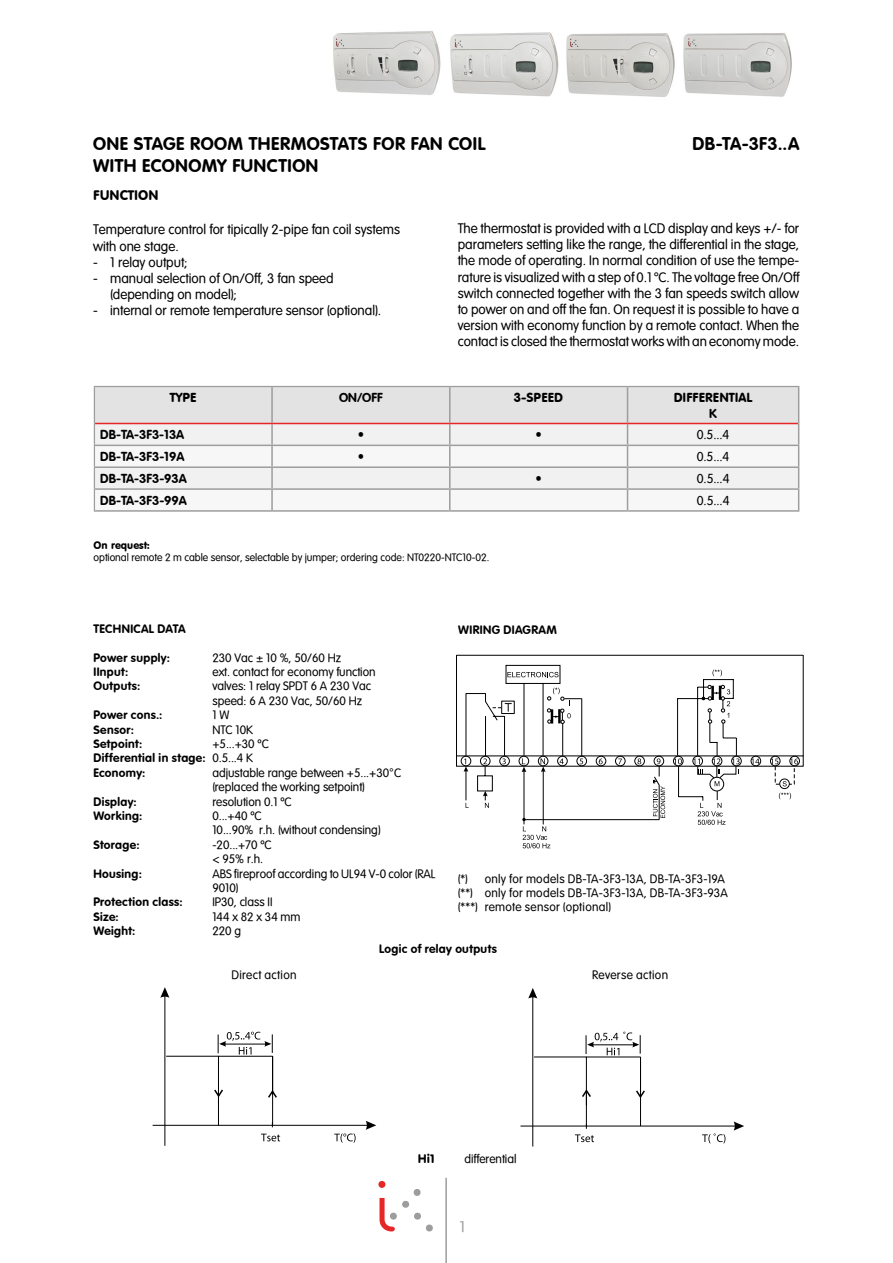
<style>
.page{position:relative;width:893px;height:1263px;background:#fff}
.page>*{position:absolute;margin:0;border:0;box-sizing:border-box;transform-origin:0 0}
.t1{font:700 18px/21.6px "VAG Rounded";letter-spacing:.025em;color:#000}
.t2{font:15px "VAG Rounded Lt Normal";color:#9d9d9c}
.t3{font:13.5px/16.2px "VAG Rounded Lt Normal";color:#000}
.t4{font:13.5px "VAG Rounded BT";color:#000}
.t5{font:700 12.75px "VAG Rounded";color:#000}
.t6{font:12.75px "VAG Rounded Lt Normal";color:#000}
.t7{font:12.75px "VAG Rounded BT";color:#000}
.t8{font:12px/14.4px "VAG Rounded Lt Normal";color:#000}
.t9{font:700 12px/14.4px "VAG Rounded";letter-spacing:.03em;color:#000}
.t10{font:12px/14.4px "VAG Rounded Lt Normal";letter-spacing:.025em;color:#000}
.t11{font:12px "VAG Rounded Lt Normal";letter-spacing:.03em;color:#000}
.t12{font:12px "VAG Rounded BT";color:#000}
.t13{font:10.5px "VAG Rounded Lt Normal";color:#000}
.t14{font:10.5px "VAG Rounded BT";color:#000}
.s1{font-family:"VAG Rounded BT"}
.s2{font-family:"VAG Rounded Lt Normal";font-weight:400}
</style>
<div class="page">
<hr style="left:445px;top:1178px;width:2px;height:85px;background:#9d9d9c">
<svg style="left:378px;top:1181px;width:55px;height:51px"></svg>
<img style="left:683px;top:33px;width:109px;height:64px">
<img style="left:566px;top:33px;width:109px;height:64px">
<img style="left:450px;top:32px;width:109px;height:65px">
<img style="left:333px;top:31px;width:108px;height:64px">
<div style="left:673px;top:756px;width:10px;height:10px;border:1px solid #000;border-radius:50%"></div>
<div style="left:731px;top:756px;width:11px;height:10px;border:1px solid #000;border-radius:50%"></div>
<div style="left:751px;top:756px;width:10px;height:10px;border:1px solid #000;border-radius:50%"></div>
<div style="left:770px;top:756px;width:10px;height:10px;border:1px solid #000;border-radius:50%"></div>
<div style="left:789px;top:756px;width:11px;height:10px;border:1px solid #000;border-radius:50%"></div>
<svg style="left:752px;top:758px;width:7px;height:6px"></svg>
<svg style="left:771px;top:758px;width:7px;height:6px"></svg>
<svg style="left:790px;top:758px;width:8px;height:6px"></svg>
<div style="left:654px;top:756px;width:10px;height:10px;border:1px solid #000;border-radius:50%"></div>
<div style="left:461px;top:756px;width:10px;height:10px;border:1px solid #000;border-radius:50%"></div>
<div style="left:576px;top:756px;width:11px;height:10px;border:1px solid #000;border-radius:50%"></div>
<div style="left:596px;top:756px;width:10px;height:10px;border:1px solid #000;border-radius:50%"></div>
<div style="left:615px;top:756px;width:10px;height:10px;border:1px solid #000;border-radius:50%"></div>
<svg style="left:599px;top:758px;width:4px;height:6px"></svg>
<svg style="left:618px;top:758px;width:4px;height:6px"></svg>
<div style="left:634px;top:756px;width:11px;height:10px;border:1px solid #000;border-radius:50%"></div>
<svg style="left:637px;top:758px;width:4px;height:6px"></svg>
<svg style="left:780px;top:779px;width:9px;height:10px"></svg>
<div style="left:779px;top:778px;width:11px;height:11px;border:1px solid #000;border-radius:50%"></div>
<svg style="left:783px;top:781px;width:4px;height:5px"></svg>
<svg style="left:779px;top:793px;width:12px;height:6px"></svg>
<hr style="left:456px;top:655px;width:347px;height:1px;background:#000">
<hr style="left:456px;top:655px;width:1px;height:101px;background:#000">
<hr style="left:803px;top:655px;width:1px;height:101px;background:#000">
<hr style="left:659px;top:785px;width:1px;height:35px;background:#000">
<hr style="left:525px;top:819px;width:134px;height:1px;background:#000">
<svg style="left:464px;top:665px;width:119px;height:183px"></svg>
<svg style="left:674px;top:670px;width:66px;height:155px"></svg>
<svg style="left:653px;top:758px;width:12px;height:60px"></svg>
<hr style="left:164px;top:992px;width:1px;height:154px;background:#000">
<svg style="left:160px;top:987px;width:9px;height:11px"></svg>
<hr style="left:153px;top:1125px;width:215px;height:1px;background:#000">
<svg style="left:366px;top:1121px;width:10px;height:9px"></svg>
<hr style="left:166px;top:1056px;width:52px;height:1px;background:#000">
<svg style="left:261px;top:1134px;width:19px;height:7px"></svg>
<svg style="left:334px;top:1133px;width:22px;height:9px"></svg>
<svg style="left:213px;top:1032px;width:65px;height:95px"></svg>
<hr style="left:532px;top:993px;width:1px;height:153px;background:#000">
<svg style="left:528px;top:988px;width:9px;height:10px"></svg>
<hr style="left:520px;top:1125px;width:216px;height:1px;background:#000">
<svg style="left:734px;top:1121px;width:10px;height:9px"></svg>
<svg style="left:702px;top:1133px;width:23px;height:10px"></svg>
<svg style="left:533px;top:1032px;width:113px;height:110px"></svg>
<svg style="left:95px;top:387px;width:704px;height:123px"></svg>
<hr style="left:94px;top:510px;width:178px;height:2px;background:#9d9d9c">
<hr style="left:272px;top:510px;width:178px;height:2px;background:#9d9d9c">
<hr style="left:450px;top:510px;width:177px;height:2px;background:#9d9d9c">
<hr style="left:627px;top:510px;width:172px;height:2px;background:#9d9d9c">
<hr style="left:95px;top:423px;width:177px;height:1px;background:#e52727">
<hr style="left:272px;top:423px;width:178px;height:1px;background:#e52727">
<hr style="left:450px;top:423px;width:177px;height:1px;background:#e52727">
<hr style="left:627px;top:423px;width:171px;height:1px;background:#e52727">
<div style="left:92px;top:384px;width:725px;height:144px;border:2px solid #fff"></div>
<h1 class="t1" style="left:692px;top:133px;width:109px">DB-TA-3F3..A</h1>
<h1 class="t1" style="left:93px;top:133px;width:394px">ONE STAGE ROOM THERMOSTATS FOR FAN COIL<br>WITH ECONOMY FUNCTION</h1>
<p class="t4" style="left:93px;top:187px;width:67px">FUNCTION</p>
<p class="t3" style="left:93px;top:222px;width:308px">Temperature control for tipically 2-pipe fan coil systems with one stage.</p>
<p class="t3" style="left:93px;top:254px;width:96px">- 1 relay output;</p>
<p class="t3" style="left:110px;top:270px;width:225px;text-indent:-17px">- manual selection of On/Off, 3 fan speed (depending on model);</p>
<p class="t3" style="left:93px;top:303px;width:289px">- internal or remote temperature sensor (optional).</p>
<p class="t3" style="left:458px;top:220px;width:343px;text-align:justify">The thermostat is provided with a LCD display and keys +/- for parameters setting like the range, the differential in the stage, the mode of operating. In normal condition of use the tempe&shy;rature is visualized with a step of 0.1 <span class="s1">°</span>C. The voltage free On/Off switch connected together with the 3 fan speeds switch allow to power on and off the fan. On request it is possible to have a version with economy function by a remote contact. When the contact is closed the thermostat works with an economy mode.</p>
<p class="t7" style="left:170px;top:389px;width:28px">TYPE</p>
<p class="t5" style="left:339px;top:390px;width:45px">ON/OFF</p>
<p class="t7" style="left:514px;top:389px;width:50px">3-SPEED</p>
<p class="t7" style="left:674px;top:390px;width:80px">DIFFERENTIAL</p>
<p class="t5" style="left:709px;top:405px;width:9px">K</p>
<p class="t5" style="left:100px;top:427px;width:86px">DB-TA-3F3-13A</p>
<p class="t6" style="left:358px;top:428px;width:8px">•</p>
<p class="t6" style="left:535px;top:428px;width:8px">•</p>
<p class="t6" style="left:697px;top:428px;width:34px">0.5...4</p>
<p class="t5" style="left:100px;top:449px;width:86px">DB-TA-3F3-19A</p>
<p class="t6" style="left:358px;top:450px;width:8px">•</p>
<p class="t6" style="left:697px;top:450px;width:34px">0.5...4</p>
<p class="t5" style="left:100px;top:471px;width:88px">DB-TA-3F3-93A</p>
<p class="t6" style="left:535px;top:471px;width:8px">•</p>
<p class="t6" style="left:697px;top:471px;width:34px">0.5...4</p>
<p class="t5" style="left:100px;top:493px;width:88px">DB-TA-3F3-99A</p>
<p class="t6" style="left:697px;top:493px;width:34px">0.5...4</p>
<p class="t14" style="left:94px;top:538px;width:58px">On request:</p>
<p class="t13" style="left:94px;top:552px;width:397px">optional remote 2 m cable sensor, selectable by jumper; ordering code: NT0220-NTC10-02.</p>
<p class="t9" style="left:93px;top:621px;width:94px">TECHNICAL DATA</p>
<p class="t9" style="left:93px;top:650px;width:78px">Power supply:</p>
<p class="t8" style="left:212px;top:650px;width:130px">230 Vac ± 10 %, 50/60 Hz</p>
<p class="t9" style="left:93px;top:664px;width:36px">IInput:</p>
<p class="t8" style="left:212px;top:665px;width:165px">ext. contact for economy function</p>
<p class="t9" style="left:93px;top:679px;width:48px">Outputs:</p>
<p class="t8" style="left:212px;top:679px;width:160px">valves: 1 relay SPDT 6 A 230 Vac speed: 6 A 230 Vac, 50/60 Hz</p>
<p class="t9" style="left:93px;top:708px;width:71px">Power cons.:</p>
<p class="t8" style="left:212px;top:708px;width:18px">1 W</p>
<p class="t9" style="left:93px;top:722px;width:42px">Sensor:</p>
<p class="t8" style="left:212px;top:722px;width:42px">NTC 10K</p>
<p class="t9" style="left:93px;top:736px;width:50px">Setpoint:</p>
<p class="t8" style="left:212px;top:737px;width:58px">+5...+30 ºC</p>
<p class="t9" style="left:93px;top:751px;width:161px">Differential in stage: <span class="s2">0.5...4 K<br></span>Economy:</p>
<p class="t8" style="left:212px;top:765px;width:190px">adjustable range between +5...+30°C (replaced the working setpoint)</p>
<p class="t9" style="left:458px;top:622px;width:100px">WIRING DIAGRAM</p>
<p class="t9" style="left:93px;top:794px;width:45px">Display:</p>
<p class="t8" style="left:212px;top:794px;width:81px">resolution 0.1 ºC</p>
<p class="t9" style="left:93px;top:808px;width:50px">Working:</p>
<p class="t8" style="left:212px;top:809px;width:170px">0...+40 ºC<br>10...90% r.h. (without condensing)</p>
<p class="t9" style="left:93px;top:837px;width:48px">Storage:</p>
<p class="t8" style="left:212px;top:837px;width:61px">-20...+70 ºC &lt; 95% r.h.</p>
<p class="t9" style="left:93px;top:866px;width:50px">Housing:</p>
<p class="t8" style="left:212px;top:866px;width:225px">ABS fireproof according to UL94 V-0 color (RAL<br>9010)</p>
<p class="t9" style="left:93px;top:895px;width:91px">Protection class:</p>
<p class="t8" style="left:212px;top:895px;width:62px">IP30, class II</p>
<p class="t9" style="left:93px;top:909px;width:27px">Size:</p>
<p class="t8" style="left:212px;top:909px;width:90px">144 x 82 x 34 mm</p>
<p class="t9" style="left:93px;top:924px;width:44px">Weight:</p>
<p class="t8" style="left:212px;top:924px;width:30px">220 g</p>
<p class="t10" style="left:458px;top:871px;width:271px;text-indent:27px">only for models DB-TA-3F3-13A, DB-TA-3F3-19A (**) only for models DB-TA-3F3-13A, DB-TA-3F3-93A (***) remote sensor (optional)</p>
<p class="t9" style="left:379px;top:941px;width:119px">Logic of relay outputs</p>
<p class="t8" style="left:458px;top:871px;width:11px">(*)</p>
<p class="t11" style="left:231px;top:968px;width:67px">Direct action</p>
<p class="t10" style="left:592px;top:968px;width:77px">Reverse action</p>
<p class="t12" style="left:418px;top:1151px;width:19px">Hi1</p>
<p class="t8" style="left:464px;top:1151px;width:53px">differential</p>
<p class="t2" style="left:460px;top:1218px;width:7px">1</p>
</div>
